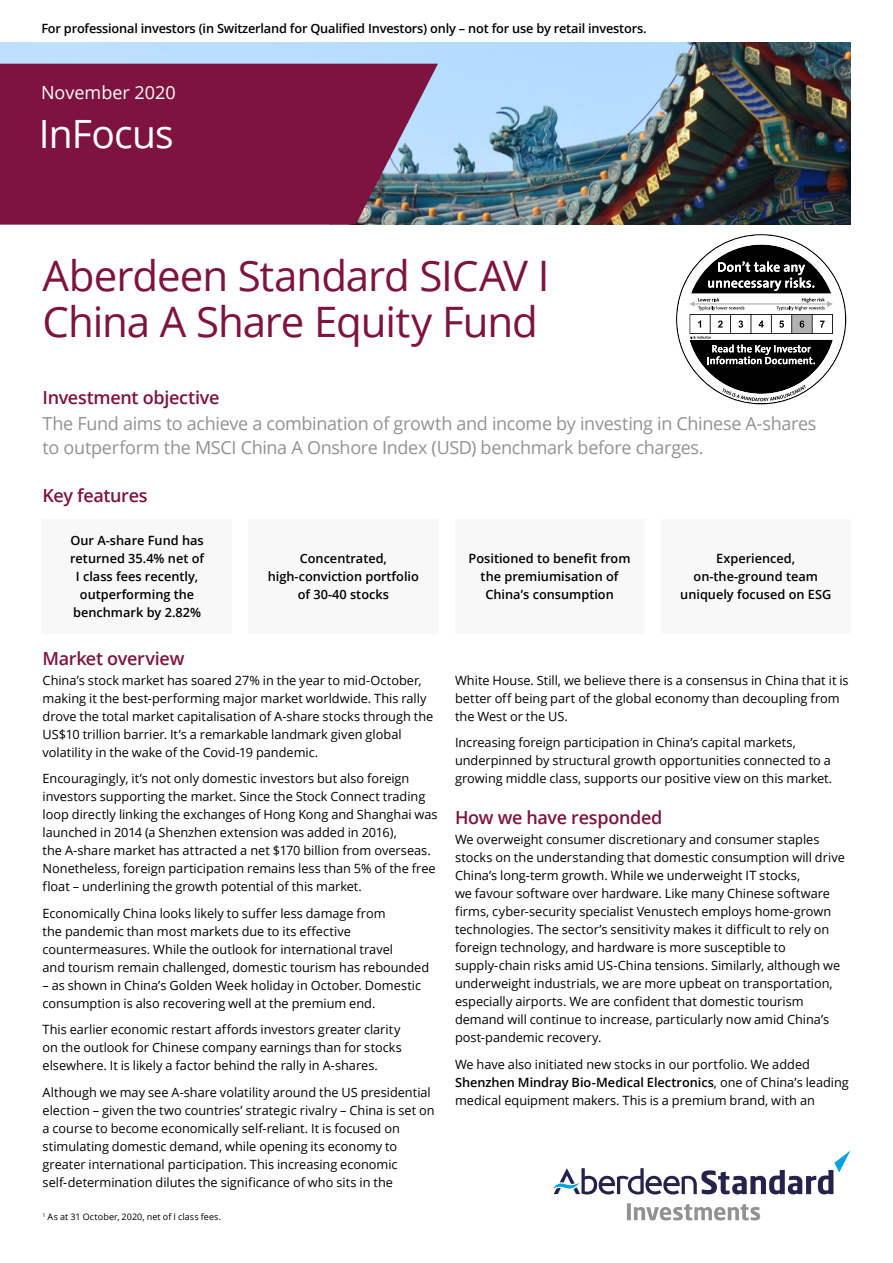
<style>
.page{position:relative;width:893px;height:1263px;background:#fff}
.page>*{position:absolute;margin:0;border:0;box-sizing:border-box;transform-origin:0 0}
.t1{font:42px/46.5px "Open Sans";letter-spacing:-.025em;color:#7f1340}
.t2{font:39px "Open Sans";letter-spacing:-.025em;color:#fff}
.t3{font:18px/24px "Open Sans";letter-spacing:-.02em;color:#929292}
.t4{font:600 18px "Open Sans";letter-spacing:-.02em;color:#7f1340}
.t5{font:18px "Open Sans";color:#fff}
.t6{font:12.75px/18px "Open Sans";color:#000}
.t7{font:600 12.75px/18px "Open Sans";color:#000;text-align:center}
.t8{font:9px "Open Sans";letter-spacing:.01em;color:#000}
.s1{font-weight:600}
</style>
<div class="page">
<img style="left:0;top:43px;width:850px;height:182px">
<svg style="left:0;top:64px;width:438px;height:161px;background:#7e204a"></svg>
<svg style="left:553px;top:1151px;width:297px;height:43px"></svg>
<svg style="left:627px;top:1203px;width:133px;height:17px"></svg>
<div style="left:43px;top:519px;width:189px;height:115px;background:#f8f8f8"></div>
<div style="left:249px;top:519px;width:189px;height:115px;background:#f8f8f8"></div>
<div style="left:455px;top:519px;width:189px;height:115px;background:#f8f8f8"></div>
<div style="left:661px;top:519px;width:189px;height:115px;background:#f8f8f8"></div>
<svg style="left:676px;top:234px;width:170px;height:170px"></svg>
<p class="t7" style="left:41px;top:19px;width:607px">For professional investors (in Switzerland for Qualified Investors) only – not for use by retail investors.</p>
<h3 class="t5" style="left:41px;top:80px;width:136px">November 2020</h3>
<h2 class="t2" style="left:39px;top:107px;width:136px">InFocus</h2>
<h1 class="t1" style="left:43px;top:251px;width:508px">Aberdeen Standard SICAV I<br>China A Share Equity Fund</h1>
<h3 class="t4" style="left:43px;top:385px;width:178px">Investment objective</h3>
<h3 class="t3" style="left:43px;top:411px;width:775px">The Fund aims to achieve a combination of growth and income by investing in Chinese A-shares to outperform the MSCI China A Onshore Index (USD) benchmark before charges.</h3>
<h3 class="t4" style="left:43px;top:483px;width:107px">Key features</h3>
<p class="t7" style="left:70px;top:531px;width:135px">Our A-share Fund has returned 35.4% net of<br>I class fees recently, outperforming the benchmark by 2.82%</p>
<p class="t7" style="left:268px;top:549px;width:153px">Concentrated, high-conviction portfolio of 30-40 stocks</p>
<p class="t7" style="left:469px;top:549px;width:163px">Positioned to benefit from the premiumisation of<br>China’s consumption</p>
<p class="t7" style="left:680px;top:549px;width:153px">Experienced, on-the-ground team uniquely focused on ESG</p>
<h3 class="t4" style="left:43px;top:646px;width:143px">Market overview</h3>
<p class="t6" style="left:43px;top:671px;width:392px">China’s stock market has soared 27% in the year to mid-October, making it the best-performing major market worldwide. This rally drove the total market capitalisation of A-share stocks through the US$10 trillion barrier. It’s a remarkable landmark given global volatility in the wake of the Covid-19 pandemic.</p>
<p class="t6" style="left:43px;top:769px;width:396px">Encouragingly, it’s not only domestic investors but also foreign investors supporting the market. Since the Stock Connect trading loop directly linking the exchanges of Hong Kong and Shanghai was launched in 2014 (a Shenzhen extension was added in 2016),<br>the A-share market has attracted a net $170 billion from overseas.<br>Nonetheless, foreign participation remains less than 5% of the free float – underlining the growth potential of this market.</p>
<p class="t6" style="left:43px;top:904px;width:388px">Economically China looks likely to suffer less damage from<br>the pandemic than most markets due to its effective countermeasures. While the outlook for international travel<br>and tourism remain challenged, domestic tourism has rebounded</p>
<p class="t6" style="left:43px;top:976px;width:380px">– as shown in China’s Golden Week holiday in October. Domestic consumption is also recovering well at the premium end.</p>
<p class="t6" style="left:43px;top:1020px;width:361px;text-align:justify">This earlier economic restart affords investors greater clarity on the outlook for Chinese company earnings than for stocks elsewhere. It is likely a factor behind the rally in A-shares.</p>
<p class="t6" style="left:43px;top:1083px;width:394px">Although we may see A-share volatility around the US presidential election – given the two countries’ strategic rivalry – China is set on a course to become economically self-reliant. It is focused on stimulating domestic demand, while opening its economy to greater international participation. This increasing economic self-determination dilutes the significance of who sits in the</p>
<p class="t8" style="left:43px;top:1211px;width:180px"><sup>1</sup> As at 31 October, 2020, net of I class fees.</p>
<p class="t6" style="left:455px;top:671px;width:395px">White House. Still, we believe there is a consensus in China that it is better off being part of the global economy than decoupling from the West or the US.</p>
<p class="t6" style="left:455px;top:733px;width:379px">Increasing foreign participation in China’s capital markets, underpinned by structural growth opportunities connected to a growing middle class, supports our positive view on this market.</p>
<h3 class="t4" style="left:455px;top:805px;width:209px">How we have responded</h3>
<p class="t6" style="left:455px;top:830px;width:391px">We overweight consumer discretionary and consumer staples stocks on the understanding that domestic consumption will drive China’s long-term growth. While we underweight IT stocks,<br>we favour software over hardware. Like many Chinese software firms, cyber-security specialist Venustech employs home-grown technologies. The sector’s sensitivity makes it difficult to rely on foreign technology, and hardware is more susceptible to supply-chain risks amid US-China tensions. Similarly, although we underweight industrials, we are more upbeat on transportation, especially airports. We are confident that domestic tourism demand will continue to increase, particularly now amid China’s post-pandemic recovery.</p>
<p class="t6" style="left:455px;top:1055px;width:395px">We have also initiated new stocks in our portfolio. We added<br><span class="s1">Shenzhen Mindray Bio-Medical Electronics</span>, one of China’s leading medical equipment makers. This is a premium brand, with an</p>
</div>
